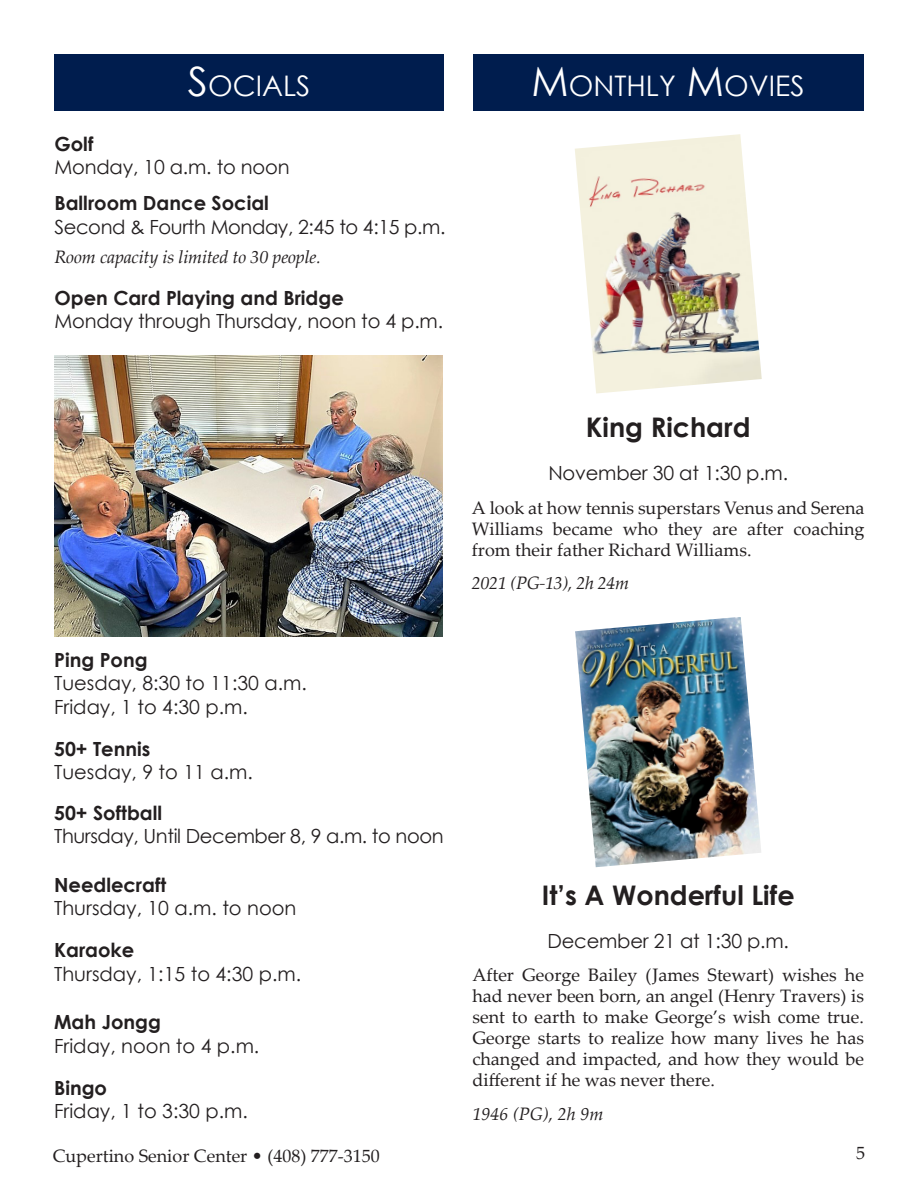
<style>
.page{position:relative;width:918px;height:1188px;background:#fff}
.page>*{position:absolute;margin:0;border:0;box-sizing:border-box;transform-origin:0 0}
.t1{font:28.35px "Century Gothic";color:#fff}
.t2{font:700 27px "Century Gothic";color:#231f20}
.Body{font:19.5px/23.4px "Century Gothic";letter-spacing:-.01em;color:#231f20}
.Subtitle{font:19.5px "Century Gothic";letter-spacing:-.01em;color:#231f20}
.Body-2{font:18px/21px "Palatino Linotype";color:#231f20;text-align:justify}
.Body-3{font:italic 18px "Palatino Linotype";letter-spacing:-.01em;color:#231f20}
.s1{font-size:40.5px}
.s2{font-weight:700}
</style>
<div class="page">
<div style="left:54px;top:54px;width:390px;height:57px;background:#001d4e"></div>
<img style="left:54px;top:356px;width:389px;height:281px">
<div style="left:473px;top:54px;width:391px;height:57px;background:#001d4e"></div>
<img style="left:575px;top:134px;width:187px;height:260px">
<img style="left:575px;top:617px;width:186px;height:250px">
<p class="t1" style="left:188px;top:66px;width:124px"><span class="s1">S</span>OCIALS</p>
<p class="t1" style="left:532px;top:66px;width:274px"><span class="s1">M</span>ONTHLY <span class="s1">M</span>OVIES</p>
<p class="Body" style="left:54px;top:132px;width:237px"><span class="s2">Golf<br></span>Monday, 10 a.m. to noon</p>
<p class="Body" style="left:54px;top:191px;width:392px"><span class="s2">Ballroom Dance Social<br></span>Second &amp; Fourth Monday, 2:45 to 4:15 p.m.</p>
<p class="Body-3" style="left:54px;top:244px;width:268px">Room capacity is limited to 30 people.</p>
<p class="Body" style="left:54px;top:286px;width:390px"><span class="s2">Open Card Playing and Bridge<br></span>Monday through Thursday, noon to 4 p.m.</p>
<p class="Body" style="left:54px;top:648px;width:254px"><span class="s2">Ping Pong<br></span>Tuesday, 8:30 to 11:30 a.m.<br>Friday, 1 to 4:30 p.m.</p>
<p class="Body" style="left:54px;top:737px;width:200px"><span class="s2">50+ Tennis<br></span>Tuesday, 9 to 11 a.m.</p>
<p class="Body" style="left:54px;top:801px;width:391px"><span class="s2">50+ Softball<br></span>Thursday, Until December 8, 9 a.m. to noon</p>
<p class="Body" style="left:54px;top:873px;width:244px"><span class="s2">Needlecraft<br></span>Thursday, 10 a.m. to noon</p>
<p class="Body" style="left:54px;top:938px;width:249px"><span class="s2">Karaoke<br></span>Thursday, 1:15 to 4:30 p.m.</p>
<p class="Body" style="left:54px;top:1010px;width:207px"><span class="s2">Mah Jongg<br></span>Friday, noon to 4 p.m.</p>
<p class="Body" style="left:54px;top:1076px;width:195px"><span class="s2">Bingo<br></span>Friday, 1 to 3:30 p.m.</p>
<p class="t2" style="left:586px;top:407px;width:166px">King Richard</p>
<p class="Subtitle" style="left:548px;top:459px;width:241px">November 30 at 1:30 p.m.</p>
<p class="Body-2" style="left:472px;top:496px;width:394px">A look at how tennis superstars Venus and Serena Williams became who they are after coaching from their father Richard Williams.</p>
<p class="Body-3" style="left:472px;top:571px;width:159px">2021 (PG-13), 2h 24m</p>
<p class="t2" style="left:542px;top:875px;width:254px">It’s A Wonderful Life</p>
<p class="Subtitle" style="left:548px;top:927px;width:243px">December 21 at 1:30 p.m.</p>
<p class="Body-2" style="left:472px;top:964px;width:393px">After George Bailey (James Stewart) wishes he had never been born, an angel (Henry Travers) is sent to earth to make George’s wish come true.<br>George starts to realize how many lives he has changed and impacted, and how they would be different if he was never there.</p>
<p class="Body-3" style="left:472px;top:1101px;width:132px">1946 (PG), 2h 9m</p>
<p class="Body-2" style="left:53px;top:1144px;width:329px">Cupertino Senior Center • (408) 777-3150</p>
<p class="Body-2" style="left:856px;top:1141px;width:10px">5</p>
</div>
